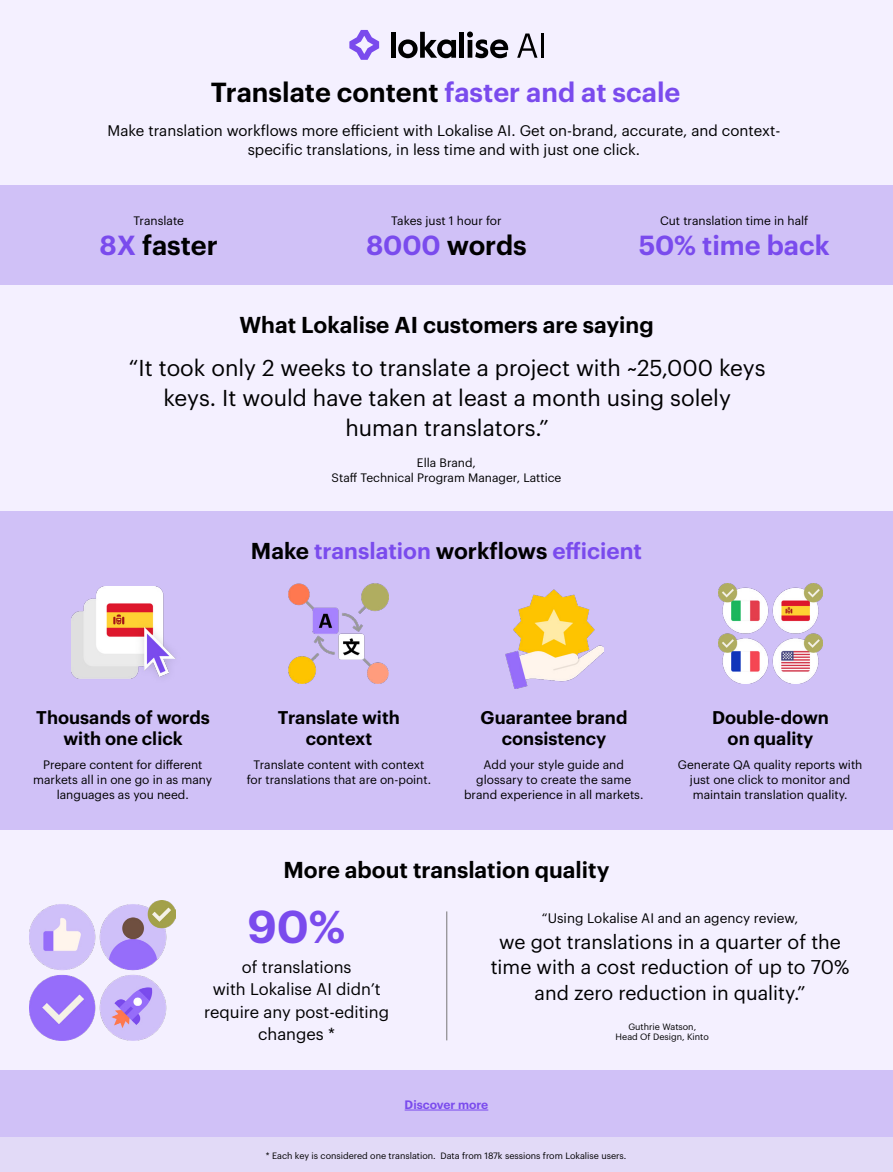
<style>
.page{position:relative;width:893px;height:1172px;background:#fff}
.page>*{position:absolute;margin:0;border:0;box-sizing:border-box;transform-origin:0 0}
.t1{font:600 45px "Graphik LC";color:#7a4bed}
.t2{font:600 27px "Graphik";color:#000}
.t3{font:600 27px "Graphik LC";color:#000}
.t4{font:600 27px "Graphik LC";color:#7a4bed}
.t5{font:22.5px/30px "Graphik LC";color:#000;text-align:center}
.t6{font:600 22.5px "Graphik LC";color:#000}
.t7{font:600 22.5px "Graphik LC";color:#7a4bed}
.t8{font:19.5px/25.5px "Graphik LC";color:#000;text-align:center}
.t9{font:600 18px/21px "Graphik LC";color:#000;text-align:center}
.t10{font:16.5px/22.5px "Graphik LC";color:#000;text-align:center}
.t11{font:15px/19.5px "Graphik LC";color:#000;text-align:center}
.t12{font:13.5px "Graphik LC";color:#000}
.t13{font:12px/15px "Graphik LC";color:#000;text-align:center}
.t14{font:12px/15px "Graphik";color:#000;text-align:center}
.t15{font:600 12px "Graphik LC";color:#7a4bed}
.t16{font:9px/10.8px "Graphik";color:#000;text-align:center}
.s1{color:#7a4bed}
.s2{color:#000}
</style>
<div class="page">
<div style="left:0;top:284px;width:893px;height:228px;background:#f4f0ff"></div>
<div style="left:0;top:0;width:893px;height:185px;background:#f4f0ff"></div>
<div style="left:0;top:185px;width:893px;height:99px;background:#d0c1f7"></div>
<div style="left:0;top:512px;width:893px;height:318px;background:#d0c1f7"></div>
<div style="left:0;top:830px;width:893px;height:240px;background:#f4f0ff"></div>
<div style="left:0;top:1070px;width:893px;height:68px;background:#d0c1f7"></div>
<div style="left:0;top:1138px;width:893px;height:34px;background:#e2daf7"></div>
<svg style="left:517px;top:34px;width:20px;height:24px"></svg>
<hr style="left:541px;top:34px;width:2px;height:24px;background:#000">
<div style="left:391px;top:32px;width:5px;height:26px;background:#000"></div>
<svg style="left:398px;top:32px;width:58px;height:26px"></svg>
<div style="left:459px;top:32px;width:5px;height:26px;background:#000"></div>
<svg style="left:467px;top:32px;width:41px;height:26px"></svg>
<svg style="left:349px;top:30px;width:30px;height:30px"></svg>
<hr style="left:446px;top:911px;width:1px;height:129px;background:#767676">
<hr style="left:405px;top:1110px;width:83px;height:1px;background:#7a4bed">
<img style="left:30px;top:901px;width:145px;height:139px">
<img style="left:289px;top:583px;width:99px;height:100px">
<img style="left:71px;top:586px;width:105px;height:93px">
<img style="left:718px;top:584px;width:104px;height:99px">
<img style="left:506px;top:590px;width:97px;height:99px">
<h2 class="t2" style="left:211px;top:72px;width:471px">Translate content <span class="s1">faster and at scale</span></h2>
<p class="t11" style="left:108px;top:119px;width:674px">Make translation workflows more efficient with Lokalise AI. Get on-brand, accurate, and context&shy;specific translations, in less time and with just one click.</p>
<p class="t13" style="left:133px;top:212px;width:52px">Translate</p>
<h2 class="t3" style="left:100px;top:224px;width:120px"><span class="s1">8X</span> faster</h2>
<p class="t13" style="left:391px;top:212px;width:112px">Takes just 1 hour for</p>
<h2 class="t3" style="left:366px;top:224px;width:162px"><span class="s1">8000</span> words</h2>
<p class="t13" style="left:660px;top:212px;width:150px">Cut translation time in half</p>
<h2 class="t4" style="left:639px;top:224px;width:193px">50% time back</h2>
<h3 class="t6" style="left:239px;top:307px;width:416px">What Lokalise AI customers are saying</h3>
<h3 class="t5" style="left:129px;top:351px;width:638px">“It took only 2 weeks to translate a project with ~25,000 keys keys. It would have taken at least a month using solely human translators.”</h3>
<p class="t14" style="left:331px;top:454px;width:231px">Ella Brand,<br>Staff Technical Program Manager, Lattice</p>
<h3 class="t7" style="left:251px;top:534px;width:393px"><span class="s2">Make</span> translation <span class="s2">workflows</span> efficient</h3>
<h3 class="t9" style="left:36px;top:706px;width:175px">Thousands of words with one click</h3>
<h3 class="t9" style="left:278px;top:706px;width:123px">Translate with context</h3>
<h3 class="t9" style="left:481px;top:706px;width:148px">Guarantee brand consistency</h3>
<h3 class="t9" style="left:712px;top:706px;width:119px">Double-down on quality</h3>
<p class="t13" style="left:33px;top:756px;width:181px">Prepare content for different markets all in one go in as many languages as you need.</p>
<p class="t13" style="left:247px;top:756px;width:186px">Translate content with context for translations that are on-point.</p>
<p class="t13" style="left:464px;top:756px;width:181px">Add your style guide and glossary to create the same brand experience in all markets.</p>
<p class="t13" style="left:678px;top:756px;width:186px">Generate QA quality reports with just one click to monitor and maintain translation quality.</p>
<h3 class="t6" style="left:283px;top:853px;width:327px">More about translation quality</h3>
<h1 class="t1" style="left:247px;top:892px;width:99px">90%</h1>
<p class="t12" style="left:542px;top:908px;width:258px">“Using Lokalise AI and an agency review,</p>
<h3 class="t8" style="left:491px;top:927px;width:360px">we got translations in a quarter of the time with a cost reduction of up to 70% and zero reduction in quality.”</h3>
<h3 class="t10" style="left:204px;top:954px;width:186px">of translations<br>with Lokalise AI didn’t require any post-editing changes *</h3>
<p class="t16" style="left:616px;top:1020px;width:95px">Guthrie Watson,<br>Head Of Design, Kinto</p>
<p class="t15" style="left:405px;top:1095px;width:85px">Discover more</p>
<p class="t16" style="left:266px;top:1149px;width:362px">* Each key is considered one translation. Data from 187k sessions from Lokalise users.</p>
</div>
